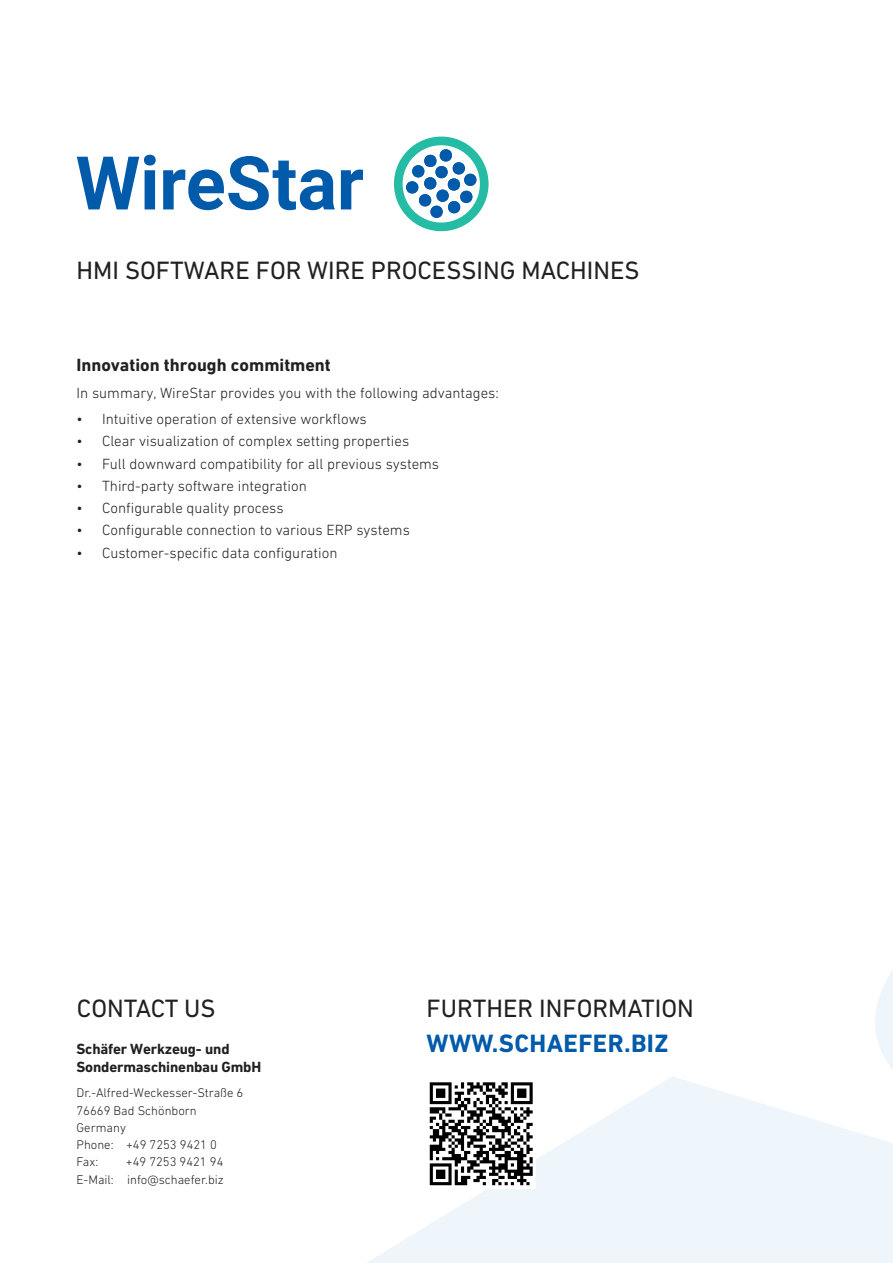
<style>
.page{position:relative;width:893px;height:1263px;background:#fff}
.page>*{position:absolute;margin:0;border:0;box-sizing:border-box;transform-origin:0 0}
.t1{font:25.5px "DIN Next W1 G";color:#231f20}
.t2{font:700 25.5px "DIN Next W1 G";letter-spacing:.015em;color:#015aaa}
.t3{font:700 18px "DIN Next W1 G";color:#231f20}
.t4{font:300 15px "DIN Next W1 G";color:#231f20}
.t5{font:700 15px/18px "DIN Next W1 G";letter-spacing:-.01em;color:#231f20}
.t6{font:300 12.75px/17.2px "DIN Next W1 G";color:#231f20}
</style>
<div class="page">
<svg style="left:430px;top:1082px;width:103px;height:103px"></svg>
<svg style="left:77px;top:155px;width:79px;height:54px"></svg>
<svg style="left:163px;top:156px;width:172px;height:54px"></svg>
<svg style="left:341px;top:170px;width:22px;height:39px"></svg>
<svg style="left:394px;top:137px;width:95px;height:94px"></svg>
<h1 class="t1" style="left:77px;top:256px;width:565px">HMI SOFTWARE FOR WIRE PROCESSING MACHINES</h1>
<p class="t3" style="left:77px;top:354px;width:256px">Innovation through commitment</p>
<p class="t4" style="left:77px;top:384px;width:424px">In summary, WireStar provides you with the following advantages:</p>
<p class="t4" style="left:77px;top:410px;width:292px">• Intuitive operation of extensive workflows</p>
<p class="t4" style="left:77px;top:433px;width:334px">• Clear visualization of complex setting properties</p>
<p class="t4" style="left:77px;top:455px;width:364px">• Full downward compatibility for all previous systems</p>
<p class="t4" style="left:77px;top:477px;width:232px">• Third-party software integration</p>
<p class="t4" style="left:77px;top:499px;width:209px">• Configurable quality process</p>
<p class="t4" style="left:77px;top:522px;width:335px">• Configurable connection to various ERP systems</p>
<p class="t4" style="left:77px;top:544px;width:263px">• Customer-specific data configuration</p>
<h1 class="t1" style="left:77px;top:994px;width:140px">CONTACT US</h1>
<h1 class="t1" style="left:427px;top:994px;width:269px">FURTHER INFORMATION</h1>
<h1 class="t2" style="left:427px;top:1028px;width:243px">WWW.SCHAEFER.BIZ</h1>
<p class="t5" style="left:77px;top:1039px;width:186px">Schäfer Werkzeug- und<br>Sondermaschinenbau GmbH</p>
<p class="t6" style="left:77px;top:1084px;width:168px">Dr.-Alfred-Weckesser-Straße 6<br>76669 Bad Schönborn<br>Germany<br>Phone: +49 7253 9421 0<br>Fax:</p>
<p class="t6" style="left:77px;top:1153px;width:149px;text-align:right">+49 7253 9421 94<br>E-Mail: info@schaefer.biz</p>
</div>
